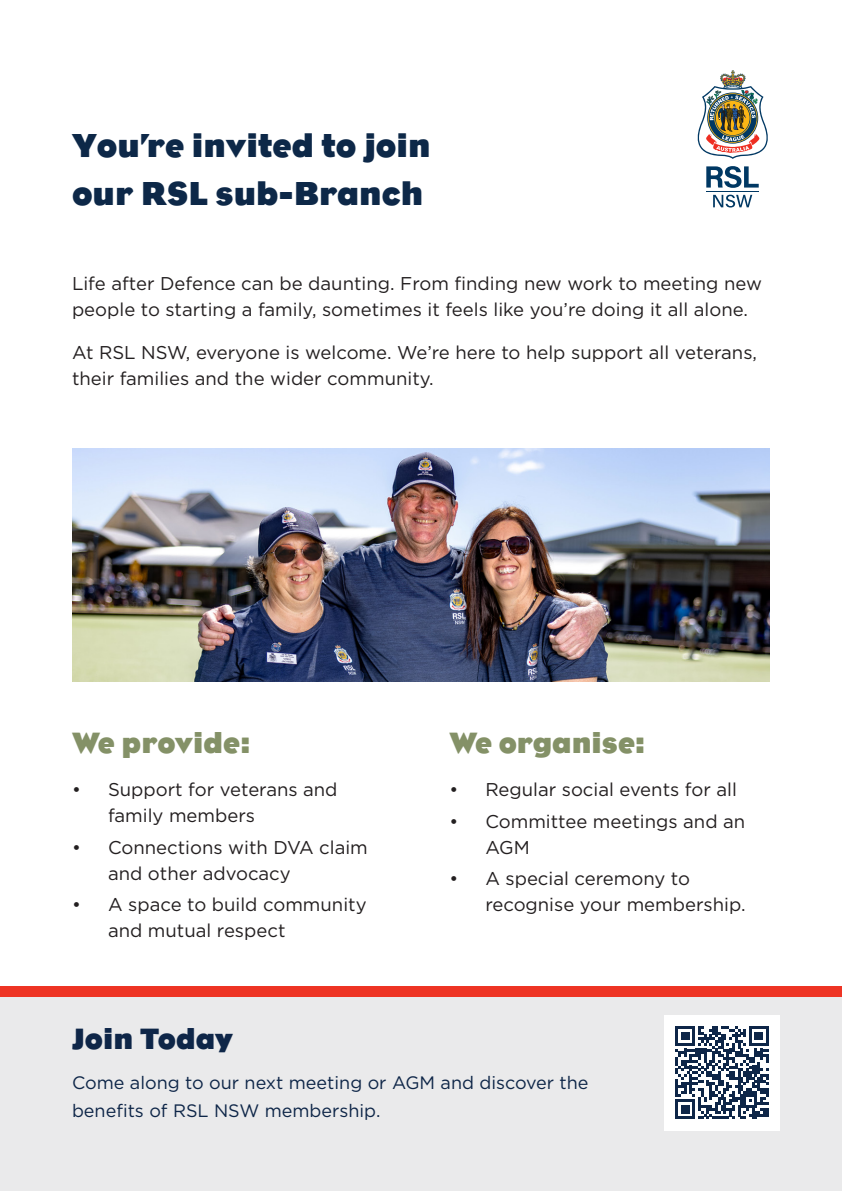
<style>
.page{position:relative;width:842px;height:1191px;background:#fff}
.page>*{position:absolute;margin:0;border:0;box-sizing:border-box;transform-origin:0 0}
.t1{font:700 34px/48px "Bureau Eagle";color:#0d2848}
.t2{font:700 30px "Bureau Eagle";color:#849167}
.t3{font:700 30px "Bureau Eagle";color:#0e2648}
.t4{font:18.4px/26px "Gotham";color:#231f20}
.t5{font:18px/28px "Gotham";color:#0e2648}
</style>
<div class="page">
<img style="left:72px;top:449px;width:698px;height:232px">
<div style="left:0;top:996px;width:842px;height:195px;background:#eaeaeb"></div>
<div style="left:664px;top:1014px;width:116px;height:116px;background:#fff"></div>
<svg style="left:675px;top:1026px;width:94px;height:93px"></svg>
<div style="left:0;top:986px;width:842px;height:10px;background:#ee3424"></div>
<hr style="left:706px;top:191px;width:53px;height:1px;background:#003863">
<svg style="left:706px;top:166px;width:53px;height:22px"></svg>
<img style="left:697px;top:70px;width:71px;height:89px">
<svg style="left:713px;top:195px;width:39px;height:12px"></svg>
<p class="t1" style="left:72px;top:122px;width:360px">You’re invited to join our RSL sub-Branch</p>
<p class="t4" style="left:72px;top:270px;width:691px">Life after Defence can be daunting. From finding new work to meeting new people to starting a family, sometimes it feels like you’re doing it all alone.</p>
<p class="t4" style="left:72px;top:339px;width:687px">At RSL NSW, everyone is welcome. We’re here to help support all veterans, their families and the wider community.</p>
<p class="t2" style="left:72px;top:726px;width:180px">We provide:</p>
<p class="t4" style="left:108px;top:776px;width:231px;text-indent:-36px">• Support for veterans and family members</p>
<p class="t4" style="left:108px;top:834px;width:261px;text-indent:-36px">• Connections with DVA claim and other advocacy</p>
<p class="t4" style="left:108px;top:891px;width:260px;text-indent:-36px">• A space to build community and mutual respect</p>
<p class="t2" style="left:449px;top:726px;width:198px">We organise:</p>
<p class="t4" style="left:449px;top:776px;width:289px">• Regular social events for all</p>
<p class="t4" style="left:485px;top:808px;width:261px;text-indent:-36px">• Committee meetings and an<br>AGM</p>
<p class="t4" style="left:485px;top:865px;width:262px;text-indent:-36px">• A special ceremony to recognise your membership.</p>
<p class="t3" style="left:72px;top:1022px;width:162px">Join Today</p>
<p class="t5" style="left:72px;top:1067px;width:518px">Come along to our next meeting or AGM and discover the benefits of RSL NSW membership.</p>
</div>
